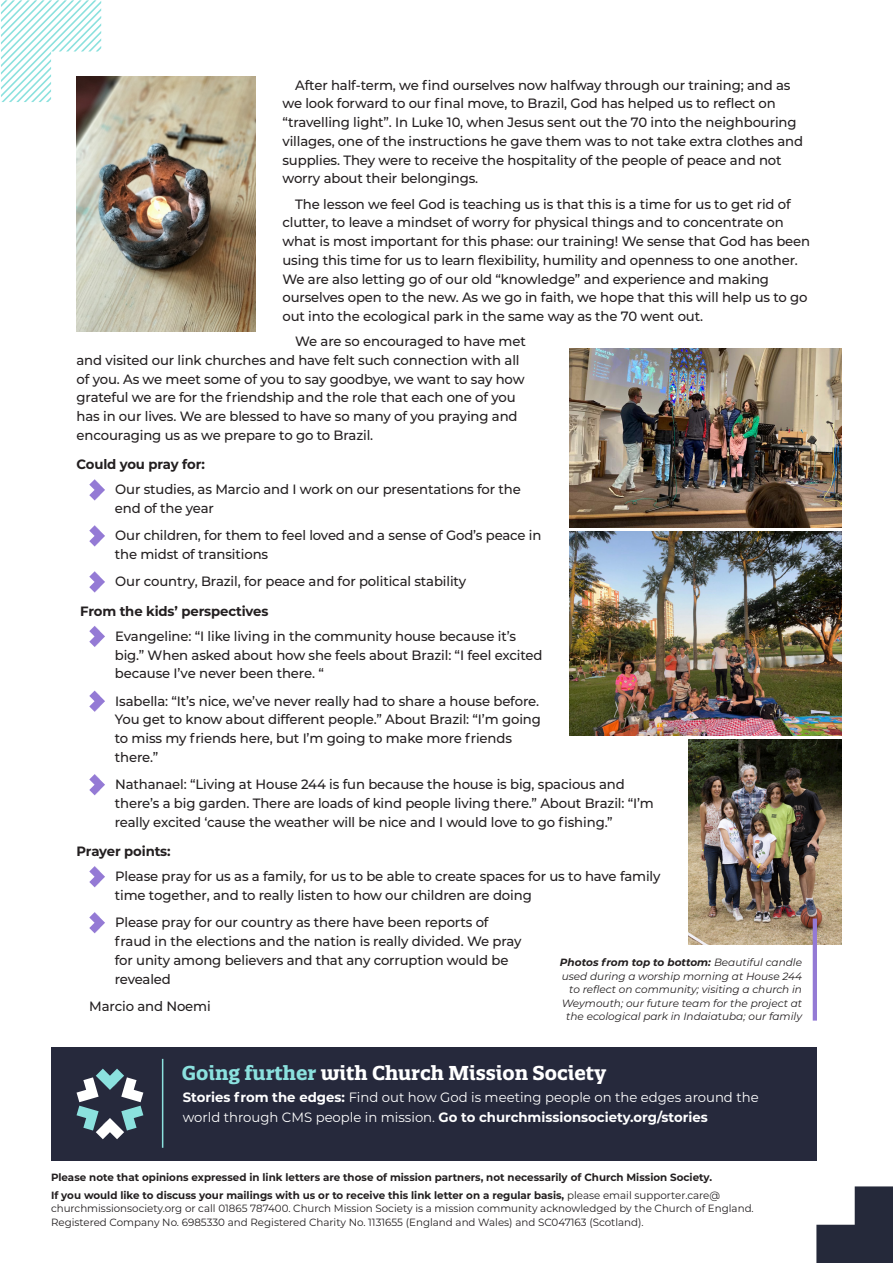
<style>
.page{position:relative;width:893px;height:1263px;background:#fff}
.page>*{position:absolute;margin:0;border:0;box-sizing:border-box;transform-origin:0 0}
.t1{font:700 19.5px "Quatro Slab";color:#fff}
.t2{font:500 13.5px/18.8px "Montserrat";letter-spacing:-.01em;color:#231f20}
.t3{font:13.5px/19.5px "Montserrat";color:#fff}
.t4{font:700 13.5px "Montserrat";letter-spacing:-.01em;color:#231f20}
.t5{font:700 10.5px/17.7px "Montserrat";color:#231f20}
.t6{font:10.5px/13.5px "Montserrat";color:#231f20}
.t7{font:italic 10.5px/13.5px "Montserrat";color:#231f20;text-align:right}
.s1{font-weight:700}
.s2{color:#8be1de}
.s3{font-weight:400}
</style>
<div class="page">
<svg style="left:89px;top:479px;width:16px;height:21px"></svg>
<svg style="left:89px;top:525px;width:16px;height:21px"></svg>
<svg style="left:89px;top:571px;width:16px;height:21px"></svg>
<svg style="left:89px;top:626px;width:16px;height:21px"></svg>
<svg style="left:89px;top:691px;width:16px;height:21px"></svg>
<svg style="left:89px;top:774px;width:16px;height:21px"></svg>
<svg style="left:89px;top:866px;width:16px;height:21px"></svg>
<svg style="left:89px;top:912px;width:16px;height:21px"></svg>
<svg style="left:1px;top:0;width:100px;height:102px"></svg>
<svg style="left:816px;top:1186px;width:77px;height:77px"></svg>
<img style="left:77px;top:77px;width:178px;height:255px">
<img style="left:570px;top:348px;width:272px;height:179px">
<img style="left:570px;top:531px;width:272px;height:205px">
<img style="left:689px;top:740px;width:153px;height:204px">
<hr style="left:813px;top:918px;width:4px;height:102px;background:#947ad5">
<div style="left:51px;top:1047px;width:765px;height:114px;background:#26293c"></div>
<svg style="left:77px;top:1068px;width:66px;height:71px"></svg>
<hr style="left:162px;top:1059px;width:1px;height:89px;background:#8be1de">
<p class="t2" style="left:282px;top:75px;width:522px;text-indent:13px">After half-term, we find ourselves now halfway through our training; and as we look forward to our final move, to Brazil, God has helped us to reflect on “travelling light”. In Luke 10, when Jesus sent out the 70 into the neighbouring villages, one of the instructions he gave them was to not take extra clothes and supplies. They were to receive the hospitality of the people of peace and not worry about their belongings.</p>
<p class="t2" style="left:282px;top:194px;width:529px;text-indent:13px">The lesson we feel God is teaching us is that this is a time for us to get rid of clutter, to leave a mindset of worry for physical things and to concentrate on what is most important for this phase: our training! We sense that God has been using this time for us to learn flexibility, humility and openness to one another.<br>We are also letting go of our old “knowledge” and experience and making ourselves open to the new. As we go in faith, we hope that this will help us to go out into the ecological park in the same way as the 70 went out.</p>
<p class="t2" style="left:77px;top:331px;width:451px;text-indent:219px">We are so encouraged to have met and visited our link churches and have felt such connection with all of you. As we meet some of you to say goodbye, we want to say how grateful we are for the friendship and the role that each one of you has in our lives. We are blessed to have so many of you praying and encouraging us as we prepare to go to Brazil.</p>
<p class="t4" style="left:77px;top:455px;width:130px">Could you pray for:</p>
<p class="t2" style="left:115px;top:480px;width:408px">Our studies, as Marcio and I work on our presentations for the end of the year</p>
<p class="t2" style="left:115px;top:526px;width:428px">Our children, for them to feel loved and a sense of God’s peace in the midst of transitions</p>
<p class="t2" style="left:115px;top:572px;width:352px">Our country, Brazil, for peace and for political stability</p>
<p class="t4" style="left:80px;top:601px;width:190px">From the kids’ perspectives</p>
<p class="t2" style="left:115px;top:626px;width:429px">Evangeline: “I like living in the community house because it’s big.” When asked about how she feels about Brazil: “I feel excited because I’ve never been there. “</p>
<p class="t2" style="left:115px;top:691px;width:428px">Isabella: “It’s nice, we’ve never really had to share a house before.<br>You get to know about different people.” About Brazil: “I’m going to miss my friends here, but I’m going to make more friends there.”</p>
<p class="t2" style="left:115px;top:774px;width:541px">Nathanael: “Living at House 244 is fun because the house is big, spacious and there’s a big garden. There are loads of kind people living there.” About Brazil: “I’m really excited ‘cause the weather will be nice and I would love to go fishing.”</p>
<p class="t4" style="left:77px;top:842px;width:96px">Prayer points:</p>
<p class="t2" style="left:115px;top:866px;width:547px">Please pray for us as a family, for us to be able to create spaces for us to have family time together, and to really listen to how our children are doing</p>
<p class="t2" style="left:115px;top:912px;width:408px">Please pray for our country as there have been reports of fraud in the elections and the nation is really divided. We pray for unity among believers and that any corruption would be revealed</p>
<p class="t2" style="left:89px;top:996px;width:123px">Marcio and Noemi</p>
<p class="t7" style="left:560px;top:955px;width:244px"><span class="s1">Photos from top to bottom:</span> Beautiful candle used during a worship morning at House 244 to reflect on community; visiting a church in Weymouth; our future team for the project at the ecological park in Indaiatuba; our family</p>
<h1 class="t1" style="left:182px;top:1061px;width:426px"><span class="s2">Going further</span> with Church Mission Society</h1>
<p class="t3" style="left:183px;top:1087px;width:577px"><span class="s1">Stories from the edges:</span> Find out how God is meeting people on the edges around the world through CMS people in mission. <span class="s1">Go to churchmissionsociety.org/stories</span></p>
<p class="t5" style="left:51px;top:1168px;width:671px">Please note that opinions expressed in link letters are those of mission partners, not necessarily of Church Mission Society.<br>If you would like to discuss your mailings with us or to receive this link letter on a regular basis, <span class="s3">please email supporter.care@</span></p>
<p class="t6" style="left:51px;top:1201px;width:704px">churchmissionsociety.org or call 01865 787400. Church Mission Society is a mission community acknowledged by the Church of England.<br>Registered Company No. 6985330 and Registered Charity No. 1131655 (England and Wales) and SC047163 (Scotland).</p>
</div>
